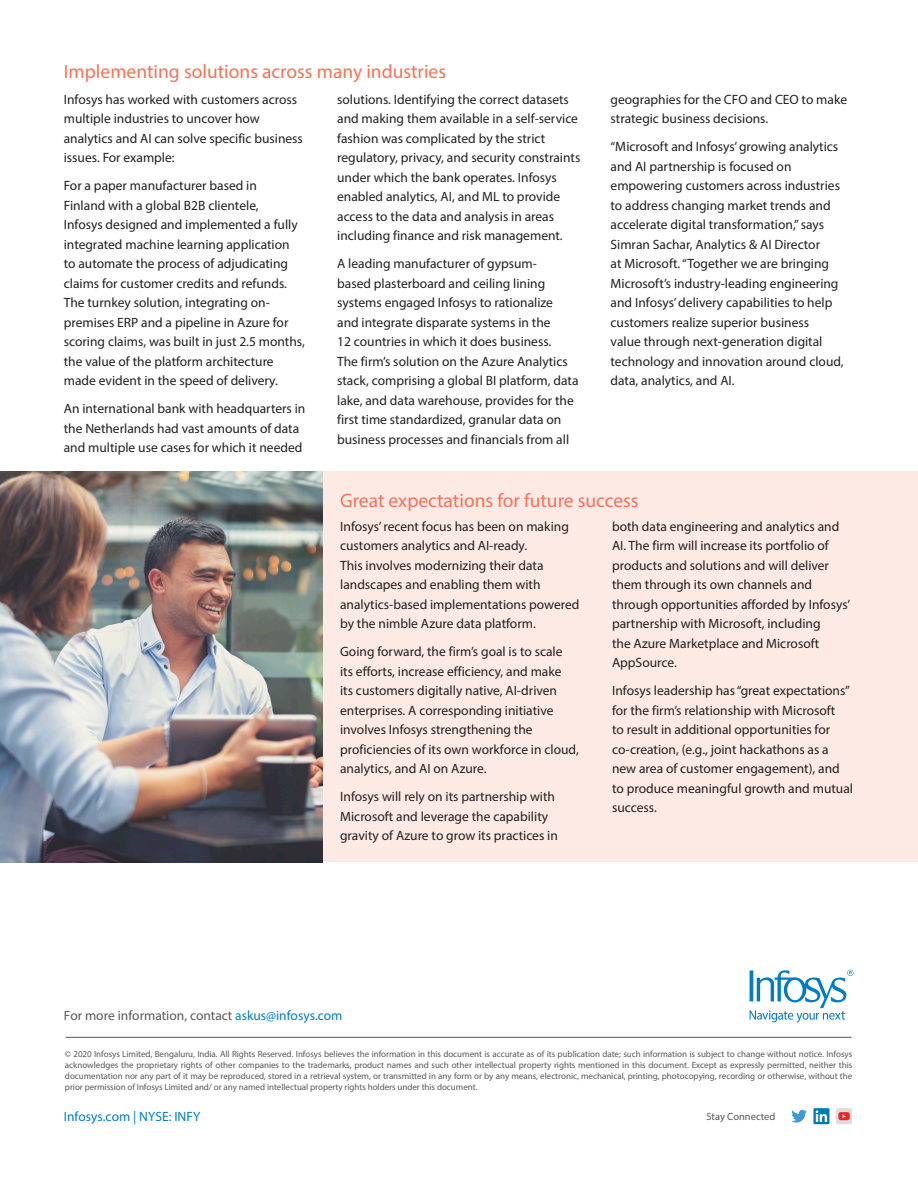
<style>
.page{position:relative;width:918px;height:1188px;background:#fff}
.page>*{position:absolute;margin:0;border:0;box-sizing:border-box;transform-origin:0 0}
.t1{font:19.5px "Myriad Pro";color:#f37258}
.t2{font:13.5px/19.5px "Myriad Pro";color:#231f20}
.t3{font:13.5px "Myriad Pro";color:#57585a}
.t4{font:13.5px "Myriad Pro";color:#007cc2}
.t5{font:10.5px "Myriad Pro";color:#57585a}
.t6{font:9px/10.8px "Myriad Pro";letter-spacing:-.005em;color:#57585a;text-align:justify}
.s1{color:#007cc2}
</style>
<div class="page">
<svg style="left:791px;top:1110px;width:16px;height:13px"></svg>
<svg style="left:813px;top:1108px;width:16px;height:16px"></svg>
<svg style="left:816px;top:1110px;width:11px;height:12px"></svg>
<div style="left:836px;top:1108px;width:16px;height:16px;background:#dcdde0;border-radius:2px"></div>
<svg style="left:838px;top:1112px;width:12px;height:8px"></svg>
<svg style="left:750px;top:970px;width:104px;height:53px"></svg>
<hr style="left:65px;top:1037px;width:787px;height:1px;background:#57585a">
<div style="left:0;top:471px;width:918px;height:391px;background:#fdeae4"></div>
<img style="left:0;top:471px;width:322px;height:391px">
<h1 class="t1" style="left:64px;top:60px;width:384px">Implementing solutions across many industries</h1>
<p class="t2" style="left:64px;top:89px;width:241px">Infosys has worked with customers across multiple industries to uncover how analytics and AI can solve specific business issues. For example:</p>
<p class="t2" style="left:64px;top:176px;width:243px">For a paper manufacturer based in<br>Finland with a global B2B clientele,<br>Infosys designed and implemented a fully integrated machine learning application<br>to automate the process of adjudicating claims for customer credits and refunds.<br>The turnkey solution, integrating on&shy;premises ERP and a pipeline in Azure for scoring claims, was built in just 2.5 months, the value of the platform architecture made evident in the speed of delivery.</p>
<p class="t2" style="left:64px;top:399px;width:243px">An international bank with headquarters in the Netherlands had vast amounts of data and multiple use cases for which it needed</p>
<p class="t2" style="left:337px;top:89px;width:245px">solutions. Identifying the correct datasets and making them available in a self-service fashion was complicated by the strict regulatory, privacy, and security constraints under which the bank operates. Infosys enabled analytics, AI, and ML to provide access to the data and analysis in areas including finance and risk management.</p>
<p class="t2" style="left:337px;top:254px;width:243px">A leading manufacturer of gypsum-<br>based plasterboard and ceiling lining systems engaged Infosys to rationalize<br>and integrate disparate systems in the<br>12 countries in which it does business.<br>The firm’s solution on the Azure Analytics stack, comprising a global BI platform, data lake, and data warehouse, provides for the first time standardized, granular data on business processes and financials from all</p>
<p class="t2" style="left:611px;top:89px;width:238px">geographies for the CFO and CEO to make strategic business decisions.</p>
<p class="t2" style="left:611px;top:137px;width:235px">“Microsoft and Infosys’ growing analytics and AI partnership is focused on empowering customers across industries to address changing market trends and accelerate digital transformation,” says Simran Sachar, Analytics &amp; AI Director<br>at Microsoft. “Together we are bringing Microsoft’s industry-leading engineering and Infosys’ delivery capabilities to help customers realize superior business<br>value through next-generation digital technology and innovation around cloud, data, analytics, and AI.</p>
<h1 class="t1" style="left:340px;top:488px;width:300px">Great expectations for future success</h1>
<p class="t2" style="left:340px;top:516px;width:241px">Infosys’ recent focus has been on making customers analytics and AI-ready.<br>This involves modernizing their data landscapes and enabling them with analytics-based implementations powered by the nimble Azure data platform.</p>
<p class="t2" style="left:340px;top:642px;width:240px">Going forward, the firm’s goal is to scale its efforts, increase efficiency, and make<br>its customers digitally native, AI-driven enterprises. A corresponding initiative involves Infosys strengthening the proficiencies of its own workforce in cloud, analytics, and AI on Azure.</p>
<p class="t2" style="left:340px;top:787px;width:219px">Infosys will rely on its partnership with<br>Microsoft and leverage the capability gravity of Azure to grow its practices in</p>
<p class="t2" style="left:612px;top:516px;width:240px">both data engineering and analytics and AI. The firm will increase its portfolio of products and solutions and will deliver them through its own channels and through opportunities afforded by Infosys’ partnership with Microsoft, including<br>the Azure Marketplace and Microsoft AppSource.</p>
<p class="t2" style="left:612px;top:681px;width:242px">Infosys leadership has “great expectations” for the firm’s relationship with Microsoft<br>to result in additional opportunities for co-creation, (e.g., joint hackathons as a new area of customer engagement), and to produce meaningful growth and mutual success.</p>
<p class="t3" style="left:64px;top:1007px;width:280px">For more information, contact <span class="s1">askus@infosys.com</span></p>
<p class="t6" style="left:65px;top:1049px;width:789px">© 2020 Infosys Limited, Bengaluru, India. All Rights Reserved. Infosys believes the information in this document is accurate as of its publication date; such information is subject to change without notice. Infosys acknowledges the proprietary rights of other companies to the trademarks, product names and such other intellectual property rights mentioned in this document. Except as expressly permitted, neither this documentation nor any part of it may be reproduced, stored in a retrieval system, or transmitted in any form or by any means, electronic, mechanical, printing, photocopying, recording or otherwise, without the prior permission of Infosys Limited and/ or any named intellectual property rights holders under this document.</p>
<p class="t4" style="left:64px;top:1108px;width:138px">Infosys.com | NYSE: INFY</p>
<p class="t5" style="left:706px;top:1110px;width:70px">Stay Connected</p>
</div>
